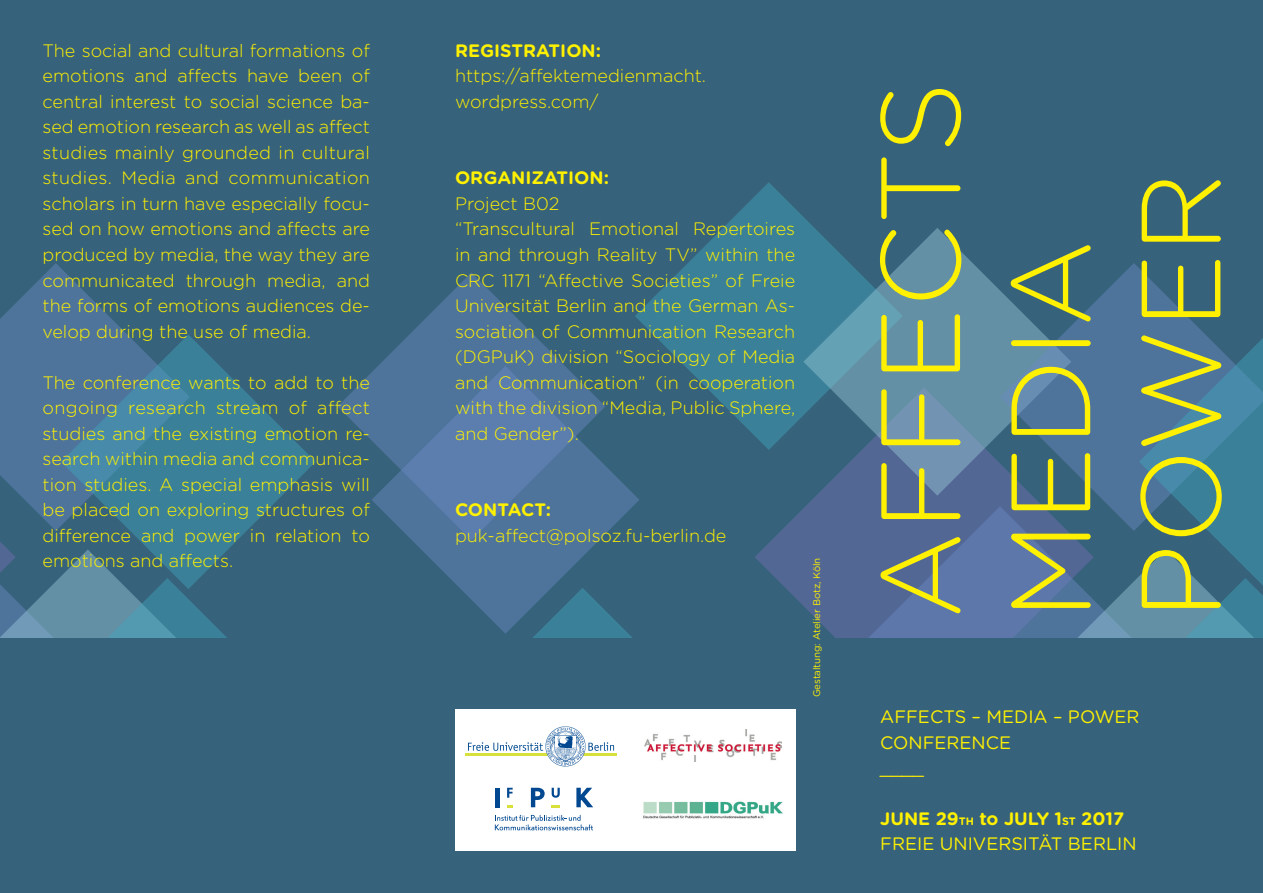
<style>
.page{position:relative;width:1263px;height:893px;background:#37627b}
.page>*{position:absolute;margin:0;border:0;box-sizing:border-box;transform-origin:0 0}
.t1{font:300 112.5px/130.2px "Gotham Rounded";color:#fff101}
.t2{font:300 18px/25.5px "Gotham Rounded";color:#fff101;text-align:justify}
.t3{font:18px/25.5px "Gotham Rounded";color:#fff101}
.t4{font:700 18px "Gotham Rounded";color:#fff101}
.t5{font:9.75px "Gotham Rounded";letter-spacing:-.01em;color:#fff101}
.s1{font-weight:700}
.s2{font-weight:700;font-size:10.8px}
</style>
<div class="page">
<svg style="left:755px;top:496px;width:75px;height:136px;fill:#526794"></svg>
<svg style="left:533px;top:634px;width:99px;height:4px"></svg>
<svg style="left:412px;top:466px;width:227px;height:168px"></svg>
<svg style="left:338px;top:273px;width:267px;height:267px;fill:#4e749c"></svg>
<svg style="left:635px;top:182px;width:179px;height:268px;fill:#3a8098"></svg>
<svg style="left:803px;top:228px;width:197px;height:268px"></svg>
<svg style="left:1000px;top:263px;width:205px;height:71px"></svg>
<svg style="left:830px;top:334px;width:433px;height:304px"></svg>
<svg style="left:0;top:542px;width:227px;height:96px"></svg>
<svg style="left:0;top:263px;width:126px;height:268px;fill:#4e749c"></svg>
<svg style="left:61px;top:334px;width:255px;height:255px"></svg>
<div style="left:455px;top:708px;width:340px;height:142px;background:#fff"></div>
<img style="left:645px;top:729px;width:136px;height:32px">
<svg style="left:507px;top:805px;width:6px;height:2px"></svg>
<svg style="left:552px;top:805px;width:8px;height:2px"></svg>
<hr style="left:495px;top:788px;width:4px;height:19px;background:#014890">
<svg style="left:531px;top:788px;width:14px;height:19px"></svg>
<svg style="left:507px;top:788px;width:6px;height:10px"></svg>
<svg style="left:552px;top:788px;width:8px;height:10px"></svg>
<svg style="left:576px;top:788px;width:17px;height:19px"></svg>
<svg style="left:495px;top:815px;width:98px;height:16px"></svg>
<hr style="left:465px;top:753px;width:152px;height:2px;background:#d8e03d">
<svg style="left:468px;top:726px;width:146px;height:40px"></svg>
<img style="left:643px;top:801px;width:140px;height:18px">
<p class="t2" style="left:43px;top:37px;width:329px">The social and cultural formations of emotions and affects have been of central interest to social science ba&shy;sed emotion research as well as affect studies mainly grounded in cultural studies. Media and communication scholars in turn have especially focu&shy;sed on how emotions and affects are produced by media, the way they are communicated through media, and the forms of emotions audiences de&shy;velop during the use of media.</p>
<p class="t2" style="left:43px;top:369px;width:329px">The conference wants to add to the ongoing research stream of affect studies and the existing emotion re&shy;search within media and communica&shy;tion studies. A special emphasis will be placed on exploring structures of difference and power in relation to emotions and affects.</p>
<p class="t4" style="left:455px;top:37px;width:148px">REGISTRATION:</p>
<p class="t2" style="left:455px;top:62px;width:253px">https://affektemedienmacht. wordpress.com/</p>
<p class="t4" style="left:455px;top:165px;width:156px">ORGANIZATION:</p>
<p class="t2" style="left:455px;top:190px;width:342px;text-align:left">Project B02<br>“Transcultural Emotional Repertoires in and through Reality TV” within the CRC 1171 “Affective Societies” of Freie Universität Berlin and the German As&shy;sociation of Communication Research (DGPuK) division “Sociology of Media and Communication” (in cooperation with the division “Media, Public Sphere, and Gender”).</p>
<p class="t4" style="left:455px;top:496px;width:98px">CONTACT:</p>
<p class="t2" style="left:455px;top:522px;width:273px">puk-affect@polsoz.fu-berlin.de</p>
<p class="t5" style="left:810px;top:697px;width:141px;rotate:-90deg">Gestaltung: Atelier Botz, Köln</p>
<h1 class="t1" style="left:850px;top:620px;width:540px;rotate:-90deg">AFFECTS<br>MEDIA<br>POWER</h1>
<p class="t3" style="left:880px;top:703px;width:261px">AFFECTS – MEDIA – POWER<br>CONFERENCE<br>____</p>
<p class="t3" style="left:880px;top:805px;width:258px"><span class="s1">JUNE 29</span><span class="s2">TH</span> <span class="s1">to JULY 1</span><span class="s2">ST</span> <span class="s1">2017<br></span>FREIE UNIVERSITÄT BERLIN</p>
</div>
